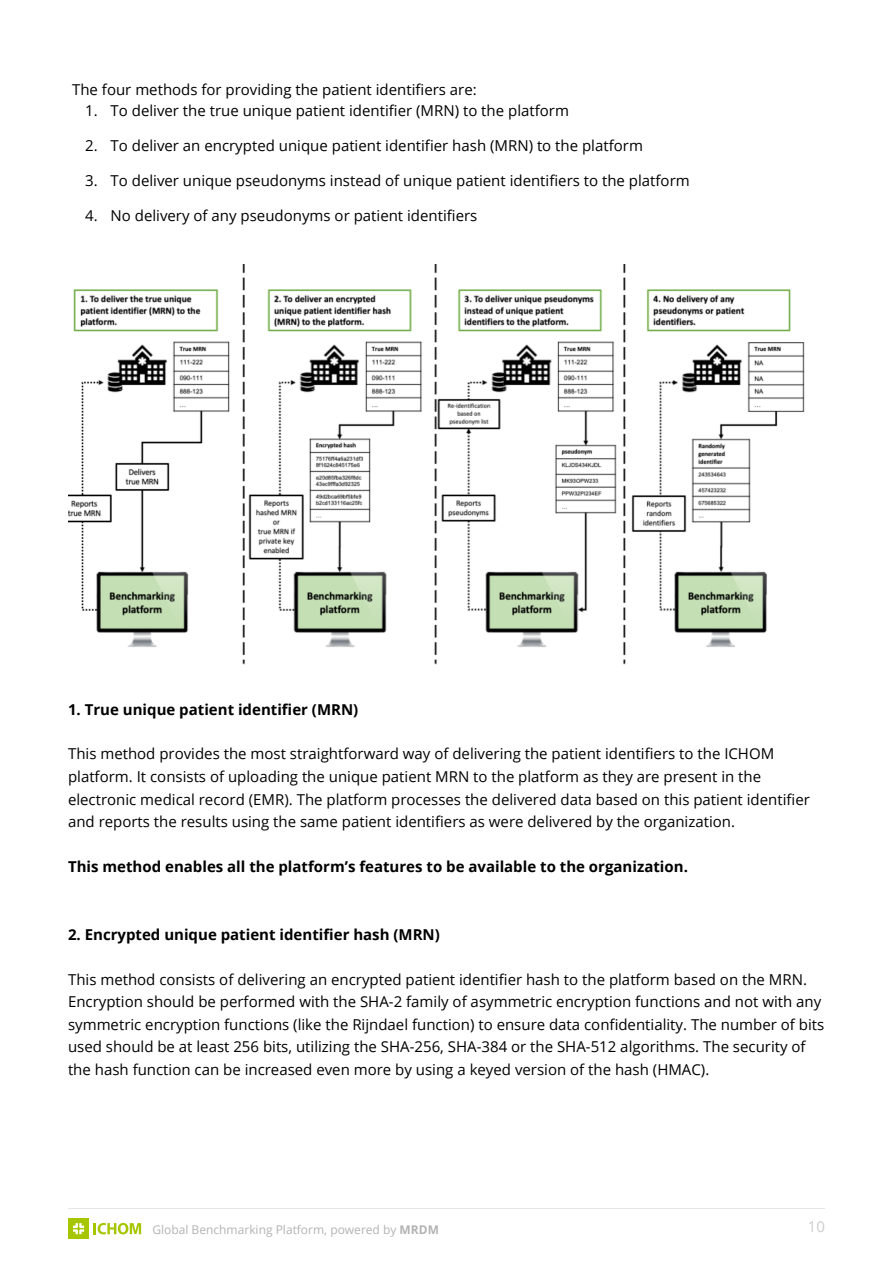
<style>
.page{position:relative;width:893px;height:1263px;background:#fff}
.page>*{position:absolute;margin:0;border:0;box-sizing:border-box;transform-origin:0 0}
.t1{font:15px/22.5px "Open Sans";color:#000}
.t2{font:700 15px "Open Sans";color:#000}
.t3{font:15px "Open Sans";color:#000}
.t4{font:15px "Open Sans";color:#ccc}
.t5{font:12px "Open Sans";color:#b3b3b3}
.s1{font-style:inherit}
.s2{font-weight:700}
</style>
<div class="page">
<hr style="left:68px;top:1208px;width:757px;height:1px;background:#e6e6e6">
<div style="left:68px;top:1218px;width:21px;height:21px;background:#a6c700"></div>
<svg style="left:73px;top:1223px;width:11px;height:11px"></svg>
<svg style="left:94px;top:1223px;width:47px;height:11px"></svg>
<img style="left:68px;top:265px;width:737px;height:400px">
<p class="t3" style="left:72px;top:79px;width:406px"><span class="s1">The four methods</span> for providing the patient identifiers are:</p>
<p class="t1" style="left:85px;top:98px;width:485px"><span class="s1">1.</span> To deliver the true unique patient identifier (MRN) to the platform</p>
<p class="t1" style="left:85px;top:134px;width:559px"><span class="s1">2.</span> To deliver an encrypted unique patient identifier hash (MRN) to the platform</p>
<p class="t1" style="left:85px;top:169px;width:606px"><span class="s1">3.</span> To deliver unique pseudonyms instead of unique patient identifiers to the platform</p>
<p class="t1" style="left:85px;top:204px;width:394px"><span class="s1">4.</span> No delivery of any pseudonyms or patient identifiers</p>
<p class="t2" style="left:68px;top:698px;width:292px">1. True unique patient identifier (MRN)</p>
<p class="t1" style="left:68px;top:742px;width:743px">This method provides the most straightforward way of delivering the patient identifiers to the ICHOM platform. It consists of uploading the unique patient MRN to the platform as they are present in the electronic medical record <span class="s1">(</span>EMR<span class="s1">)</span>. The platform processes the delivered data based on this patient identifier and reports the results using the same patient identifiers as were delivered by the organization.</p>
<p class="t2" style="left:68px;top:856px;width:621px">This method enables all the platform’s features to be available to the organization.</p>
<p class="t2" style="left:68px;top:923px;width:373px">2. Encrypted unique patient identifier hash (MRN)</p>
<p class="t1" style="left:68px;top:967px;width:758px">This method consists of delivering an encrypted patient identifier hash to the platform based on the MRN.<br>Encryption should be performed with the SHA-2 family of asymmetric encryption functions and not with any symmetric encryption functions (like the Rijndael function) to ensure data confidentiality. The number of bits used should be at least 256 bits, utilizing the SHA-256, SHA-384 or the SHA-512 algorithms. The security of the hash function can be increased even more by using a keyed version of the hash (HMAC).</p>
<p class="t5" style="left:152px;top:1221px;width:288px">Global Benchmarking Platform, powered by <span class="s2">MRDM</span></p>
<p class="t4" style="left:808px;top:1216px;width:19px">10</p>
</div>
